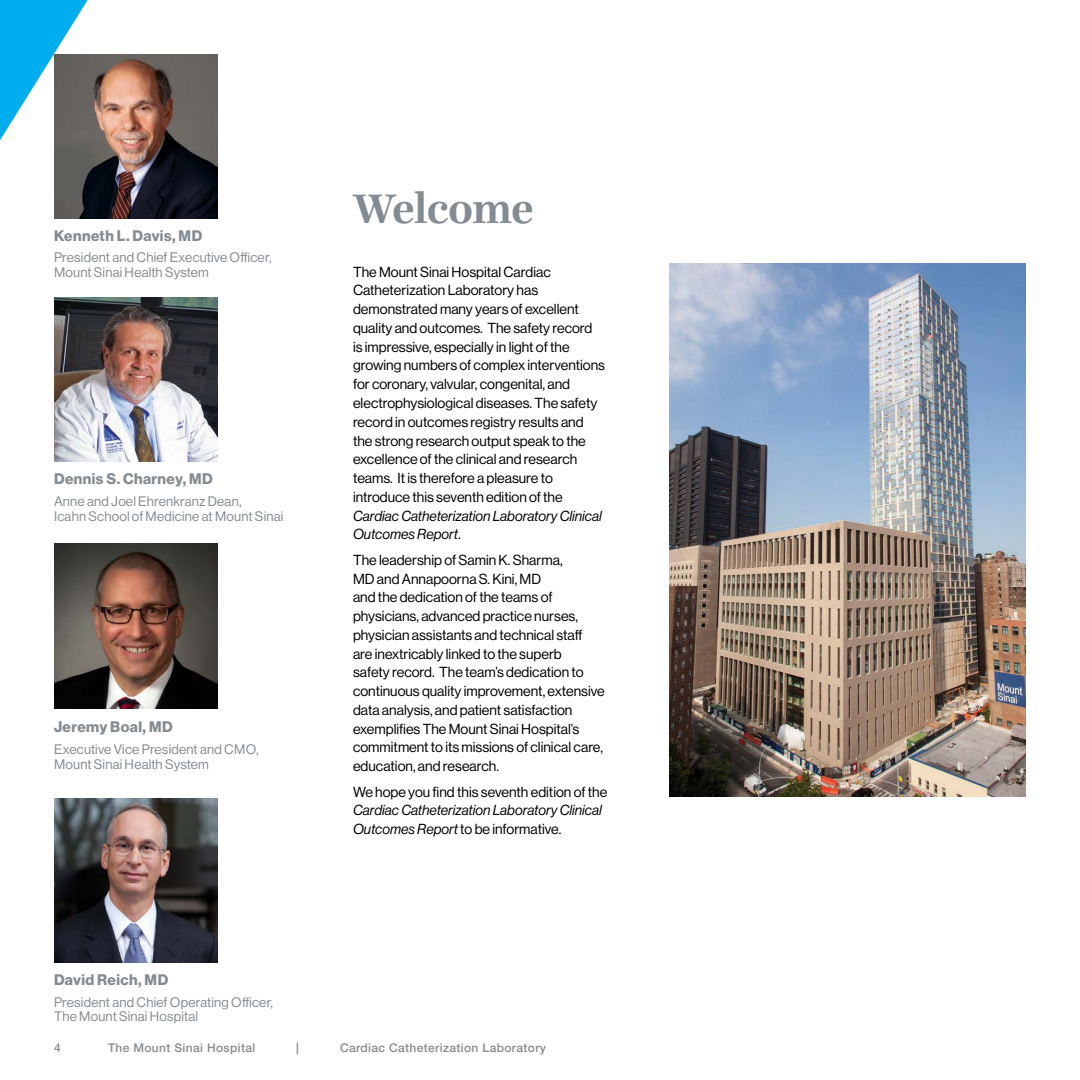
<style>
.page{position:relative;width:1080px;height:1080px;background:#fff}
.page>*{position:absolute;margin:0;border:0;box-sizing:border-box;transform-origin:0 0}
.t1{font:700 45px "Ingeborg";letter-spacing:-.025em;color:#848c92}
.t2{font:15px "N Haas Grotesk DS Std 75 Bd";letter-spacing:.03em;color:#848c92}
.t3{font:14.25px/18.8px "N Haas Grotesk DS Std 55 Rg";color:#000}
.t4{font:14.25px/18.8px "N Haas Grotesk DS Std 56 It";color:#000}
.t5{font:13.5px/15px "N Haas Grotesk DS Std 55 Rg";letter-spacing:.015em;color:#848c92}
.t6{font:500 12px "Helvetica Neue LT Std";letter-spacing:.03em;color:#848c92}
.s1{font-family:"N Haas Grotesk DS Std 55 Rg"}
.s2{font-family:"N Haas Grotesk DS Std 56 It"}
</style>
<div class="page">
<img style="left:54px;top:54px;width:163px;height:164px">
<img style="left:54px;top:298px;width:163px;height:164px">
<img style="left:54px;top:798px;width:163px;height:164px">
<img style="left:54px;top:544px;width:163px;height:164px">
<img style="left:670px;top:263px;width:356px;height:534px">
<svg style="left:0;top:0;width:96px;height:162px"></svg>
<p class="t2" style="left:54px;top:227px;width:150px">Kenneth L. Davis, MD</p>
<p class="t5" style="left:54px;top:250px;width:219px">President and Chief Executive Officer,<br>Mount Sinai Health System</p>
<p class="t2" style="left:54px;top:470px;width:160px">Dennis S. Charney, MD</p>
<p class="t5" style="left:54px;top:494px;width:231px">Anne and Joel Ehrenkranz Dean,<br>Icahn School of Medicine at Mount Sinai</p>
<p class="t2" style="left:54px;top:718px;width:120px">Jeremy Boal, MD</p>
<p class="t5" style="left:54px;top:742px;width:206px">Executive Vice President and CMO,<br>Mount Sinai Health System</p>
<p class="t2" style="left:54px;top:971px;width:116px">David Reich, MD</p>
<p class="t5" style="left:54px;top:994px;width:221px">President and Chief Operating Officer,<br>The Mount Sinai Hospital</p>
<h1 class="t1" style="left:353px;top:181px;width:182px">Welcome</h1>
<p class="t3" style="left:353px;top:262px;width:254px">The Mount Sinai Hospital Cardiac Catheterization Laboratory has demonstrated many years of excellent quality and outcomes. The safety record is impressive, especially in light of the growing numbers of complex interventions for coronary, valvular, congenital, and electrophysiological diseases. The safety record in outcomes registry results and the strong research output speak to the excellence of the clinical and research teams. It is therefore a pleasure to introduce this seventh edition of the</p>
<p class="t4" style="left:353px;top:506px;width:250px">Cardiac Catheterization Laboratory Clinical<br>Outcomes Report<span class="s1">.</span></p>
<p class="t3" style="left:353px;top:550px;width:253px">The leadership of Samin K. Sharma,<br>MD and Annapoorna S. Kini, MD<br>and the dedication of the teams of physicians, advanced practice nurses, physician assistants and technical staff are inextricably linked to the superb<br>safety record. The team’s dedication to continuous quality improvement, extensive data analysis, and patient satisfaction exemplifies The Mount Sinai Hospital’s commitment to its missions of clinical care, education, and research.</p>
<p class="t3" style="left:353px;top:782px;width:256px">We hope you find this seventh edition of the</p>
<p class="t4" style="left:353px;top:801px;width:250px">Cardiac Catheterization Laboratory Clinical</p>
<p class="t3" style="left:353px;top:820px;width:210px"><span class="s2">Outcomes Report</span> to be informative.</p>
<p class="t6" style="left:54px;top:1041px;width:8px">4</p>
<p class="t6" style="left:108px;top:1041px;width:149px">The Mount Sinai Hospital</p>
<p class="t6" style="left:296px;top:1041px;width:4px">|</p>
<p class="t6" style="left:340px;top:1041px;width:208px">Cardiac Catheterization Laboratory</p>
</div>
